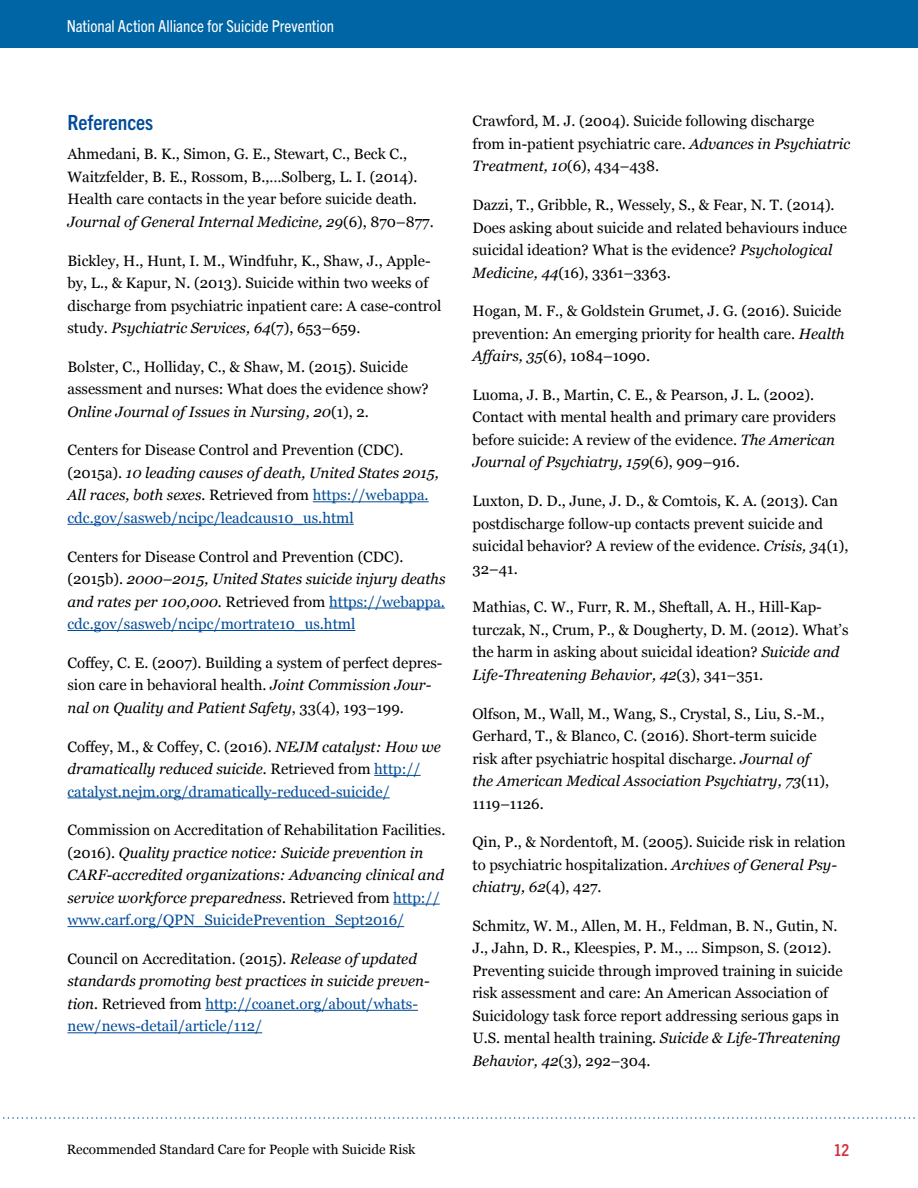
<style>
.page{position:relative;width:918px;height:1188px;background:#fff}
.page>*{position:absolute;margin:0;border:0;box-sizing:border-box;transform-origin:0 0}
.t1{font:700 condensed 21px "Trade Gothic Next LT Pro";color:#004c98}
.t2{font:condensed 16.5px "Trade Gothic Next LT Pro";color:#fff}
.t3{font:700 condensed 16.5px "Trade Gothic Next LT Pro";color:#d3303d}
.Body_Georgia_10_15{font:15px/22.5px "Georgia";color:#000}
.Body_Georgia_10_15-2{font:italic 15px/22.5px "Georgia";color:#000}
.Body_Georgia_10_15-3{font:15px/22.5px "Georgia";color:#004c98}
.t4{font:13.5px "Georgia";color:#000}
.s1{font-style:italic}
.s2{color:#004c98}
.s3{color:#000}
.s4{font-style:italic;color:#000}
.s5{font-style:normal}
.s6{font-style:normal;color:#004c98}
</style>
<div class="page">
<svg style="left:3px;top:1117px;width:912px;height:2px"></svg>
<div style="left:0;top:0;width:918px;height:48px;background:#0065a4"></div>
<hr style="left:313px;top:501px;width:116px;height:1px;background:#004c98">
<hr style="left:68px;top:524px;width:286px;height:1px;background:#004c98">
<hr style="left:329px;top:608px;width:116px;height:1px;background:#004c98">
<hr style="left:68px;top:630px;width:287px;height:1px;background:#004c98">
<hr style="left:374px;top:775px;width:47px;height:1px;background:#004c98">
<hr style="left:68px;top:798px;width:322px;height:1px;background:#004c98">
<hr style="left:393px;top:904px;width:47px;height:1px;background:#004c98">
<hr style="left:68px;top:926px;width:336px;height:1px;background:#004c98">
<hr style="left:205px;top:1010px;width:213px;height:1px;background:#004c98">
<hr style="left:68px;top:1032px;width:194px;height:1px;background:#004c98">
<p class="t2" style="left:67px;top:15px;width:269px">National Action Alliance for Suicide Prevention</p>
<h1 class="t1" style="left:68px;top:108px;width:87px">References</h1>
<p class="Body_Georgia_10_15" style="left:68px;top:142px;width:368px">Ahmedani, B. K., Simon, G. E., Stewart, C., Beck C., Waitzfelder, B. E., Rossom, B.,…Solberg, L. I. (2014).<br>Health care contacts in the year before suicide death.<br><span class="s1">Journal of General Internal Medicine, 29</span>(6), 870–877.</p>
<p class="Body_Georgia_10_15" style="left:68px;top:249px;width:376px">Bickley, H., Hunt, I. M., Windfuhr, K., Shaw, J., Apple&shy;by, L., &amp; Kapur, N. (2013). Suicide within two weeks of discharge from psychiatric inpatient care: A case-control study. <span class="s1">Psychiatric Services, 64</span>(7), 653–659.</p>
<p class="Body_Georgia_10_15" style="left:68px;top:355px;width:363px">Bolster, C., Holliday, C., &amp; Shaw, M. (2015). Suicide assessment and nurses: What does the evidence show?<br><span class="s1">Online Journal of Issues in Nursing, 20</span>(1), 2.</p>
<p class="Body_Georgia_10_15" style="left:68px;top:438px;width:373px">Centers for Disease Control and Prevention (CDC). (2015a). <span class="s1">10 leading causes of death, United States 2015, All races, both sexes.</span> Retrieved from <span class="s2">https://webappa. cdc.gov/sasweb/ncipc/leadcaus10_us.html</span></p>
<p class="Body_Georgia_10_15" style="left:68px;top:545px;width:379px">Centers for Disease Control and Prevention (CDC). (2015b). <span class="s1">2000–2015, United States suicide injury deaths and rates per 100,000.</span> Retrieved from <span class="s2">https://webappa. cdc.gov/sasweb/ncipc/mortrate10_us.html</span></p>
<p class="Body_Georgia_10_15" style="left:68px;top:651px;width:376px">Coffey, C. E. (2007). Building a system of perfect depres&shy;sion care in behavioral health. <span class="s1">Joint Commission Jour&shy;nal on Quality and Patient Safety</span>, 33(4), 193–199.</p>
<p class="Body_Georgia_10_15-3" style="left:68px;top:735px;width:375px"><span class="s3">Coffey, M., &amp; Coffey, C. (2016).</span> <span class="s4">NEJM catalyst: How we dramatically reduced suicide.</span> <span class="s3">Retrieved from</span> http:// catalyst.nejm.org/dramatically-reduced-suicide/</p>
<p class="Body_Georgia_10_15-2" style="left:68px;top:818px;width:379px"><span class="s5">Commission on Accreditation of Rehabilitation Facilities. (2016).</span> Quality practice notice: Suicide prevention in CARF-accredited organizations: Advancing clinical and service workforce preparedness. <span class="s5">Retrieved from</span> <span class="s6">http:// www.carf.org/QPN_SuicidePrevention_Sept2016/</span></p>
<p class="Body_Georgia_10_15-2" style="left:68px;top:947px;width:364px"><span class="s5">Council on Accreditation. (2015).</span> Release of updated standards promoting best practices in suicide preven&shy;tion. <span class="s5">Retrieved from</span> <span class="s6">http://coanet.org/about/whats&shy;new/news-detail/article/112/</span></p>
<p class="Body_Georgia_10_15" style="left:472px;top:109px;width:379px">Crawford, M. J. (2004). Suicide following discharge from in-patient psychiatric care. <span class="s1">Advances in Psychiatric<br>Treatment, 10</span>(6), 434–438.</p>
<p class="Body_Georgia_10_15" style="left:472px;top:193px;width:376px">Dazzi, T., Gribble, R., Wessely, S., &amp; Fear, N. T. (2014).<br>Does asking about suicide and related behaviours induce suicidal ideation? What is the evidence? <span class="s1">Psychological Medicine, 44</span>(16), 3361–3363.</p>
<p class="Body_Georgia_10_15" style="left:472px;top:299px;width:374px">Hogan, M. F., &amp; Goldstein Grumet, J. G. (2016). Suicide prevention: An emerging priority for health care. <span class="s1">Health<br>Affairs, 35</span>(6), 1084–1090.</p>
<p class="Body_Georgia_10_15" style="left:472px;top:383px;width:365px">Luoma, J. B., Martin, C. E., &amp; Pearson, J. L. (2002).<br>Contact with mental health and primary care providers before suicide: A review of the evidence. <span class="s1">The American Journal of Psychiatry, 159</span>(6), 909–916.</p>
<p class="Body_Georgia_10_15" style="left:472px;top:489px;width:377px">Luxton, D. D., June, J. D., &amp; Comtois, K. A. (2013). Can postdischarge follow-up contacts prevent suicide and suicidal behavior? A review of the evidence. <span class="s1">Crisis, 3</span>4(1), 32–41.</p>
<p class="Body_Georgia_10_15" style="left:472px;top:595px;width:378px">Mathias, C. W., Furr, R. M., Sheftall, A. H., Hill-Kap&shy;turczak, N., Crum, P., &amp; Dougherty, D. M. (2012). What’s the harm in asking about suicidal ideation? <span class="s1">Suicide and Life-Threatening Behavior, 42</span>(3), 341–351.</p>
<p class="Body_Georgia_10_15" style="left:472px;top:702px;width:358px">Olfson, M., Wall, M., Wang, S., Crystal, S., Liu, S.-M., Gerhard, T., &amp; Blanco, C. (2016). Short-term suicide risk after psychiatric hospital discharge. <span class="s1">Journal of the American Medical Association Psychiatry, 73</span>(11), 1119–1126.</p>
<p class="Body_Georgia_10_15" style="left:472px;top:830px;width:375px">Qin, P., &amp; Nordentoft, M. (2005). Suicide risk in relation to psychiatric hospitalization. <span class="s1">Archives of General Psy&shy;chiatry, 62</span>(4), 427.</p>
<p class="Body_Georgia_10_15" style="left:472px;top:914px;width:372px">Schmitz, W. M., Allen, M. H., Feldman, B. N., Gutin, N.<br>J., Jahn, D. R., Kleespies, P. M., … Simpson, S. (2012).<br>Preventing suicide through improved training in suicide risk assessment and care: An American Association of Suicidology task force report addressing serious gaps in U.S. mental health training. <span class="s1">Suicide &amp; Life-Threatening Behavior, 42</span>(3), 292–304.</p>
<p class="t4" style="left:67px;top:1140px;width:350px">Recommended Standard Care for People with Suicide Risk</p>
<p class="t3" style="left:834px;top:1139px;width:17px">12</p>
</div>
